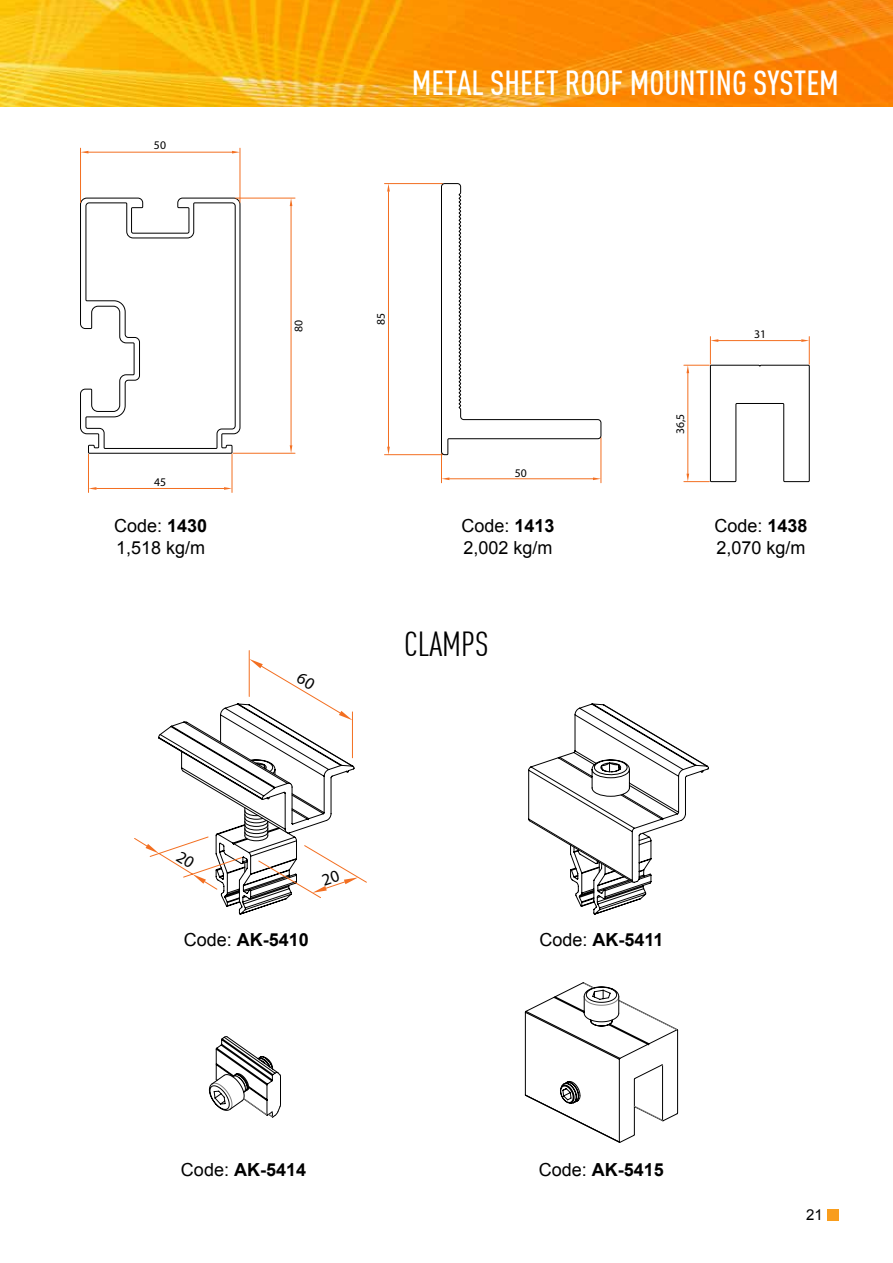
<style>
.page{position:relative;width:893px;height:1263px;background:#fff}
.page>*{position:absolute;margin:0;border:0;box-sizing:border-box;transform-origin:0 0}
.t1{font:500 34.05px "DIN Condens";color:#fff}
.t2{font:34.05px "DIN Condens";color:#000}
.t3{font:18px/21.6px "Arial";color:#000}
.t4{font:700 18px "Arial";color:#000}
.t5{font:15px "Arial";color:#000}
.t6{font:11.7px "Myriad Pro";color:#000}
.s1{font-weight:700}
.s2{font-weight:400}
</style>
<div class="page">
<div style="left:827px;top:1209px;width:12px;height:12px;background:#f99d1c"></div>
<img style="left:0;top:0;width:893px;height:107px">
<svg style="left:684px;top:337px;width:126px;height:145px"></svg>
<svg style="left:80px;top:197px;width:161px;height:257px"></svg>
<hr style="left:80px;top:148px;width:1px;height:54px;background:#f36f21">
<hr style="left:240px;top:148px;width:1px;height:54px;background:#f36f21">
<hr style="left:88px;top:152px;width:144px;height:1px;background:#f36f21">
<svg style="left:81px;top:151px;width:7px;height:2px"></svg>
<svg style="left:232px;top:151px;width:8px;height:2px"></svg>
<hr style="left:236px;top:198px;width:59px;height:1px;background:#f36f21">
<hr style="left:233px;top:453px;width:62px;height:1px;background:#f36f21">
<hr style="left:291px;top:206px;width:1px;height:239px;background:#f36f21">
<svg style="left:290px;top:198px;width:2px;height:8px"></svg>
<svg style="left:290px;top:445px;width:2px;height:8px"></svg>
<hr style="left:88px;top:454px;width:1px;height:38px;background:#f36f21">
<hr style="left:232px;top:454px;width:1px;height:38px;background:#f36f21">
<hr style="left:96px;top:488px;width:128px;height:1px;background:#f36f21">
<svg style="left:89px;top:487px;width:7px;height:3px"></svg>
<svg style="left:224px;top:487px;width:8px;height:3px"></svg>
<hr style="left:384px;top:183px;width:59px;height:1px;background:#f36f21">
<hr style="left:384px;top:454px;width:59px;height:1px;background:#f36f21">
<hr style="left:388px;top:192px;width:1px;height:255px;background:#f36f21">
<svg style="left:387px;top:184px;width:3px;height:8px"></svg>
<svg style="left:387px;top:447px;width:3px;height:8px"></svg>
<hr style="left:441px;top:453px;width:1px;height:30px;background:#f36f21">
<hr style="left:601px;top:437px;width:1px;height:46px;background:#f36f21">
<hr style="left:449px;top:478px;width:144px;height:1px;background:#f36f21">
<svg style="left:442px;top:477px;width:7px;height:3px"></svg>
<svg style="left:593px;top:477px;width:8px;height:3px"></svg>
<svg style="left:441px;top:183px;width:161px;height:272px"></svg>
<svg style="left:528px;top:703px;width:181px;height:212px"></svg>
<svg style="left:209px;top:1036px;width:72px;height:81px"></svg>
<svg style="left:525px;top:982px;width:153px;height:161px"></svg>
<svg style="left:134px;top:650px;width:233px;height:265px"></svg>
<p class="t6" style="left:154px;top:137px;width:14px">50</p>
<p class="t6" style="left:154px;top:475px;width:14px">45</p>
<p class="t3" style="left:114px;top:515px;width:95px">Code: <span class="s1">1430<br></span>1,518 kg/m</p>
<h1 class="t1" style="left:412px;top:62px;width:429px">METAL SHEET ROOF MOUNTING SYSTEM</h1>
<p class="t6" style="left:291px;top:332px;width:14px;rotate:-90deg">80</p>
<p class="t6" style="left:374px;top:325px;width:14px;rotate:-90deg">85</p>
<p class="t6" style="left:515px;top:465px;width:14px">50</p>
<p class="t3" style="left:461px;top:515px;width:95px">Code: <span class="s1">1413<br></span>2,002 kg/m</p>
<h1 class="t2" style="left:404px;top:624px;width:86px">CLAMPS</h1>
<p class="t6" style="left:673px;top:434px;width:22px;rotate:-90deg">36,5</p>
<p class="t6" style="left:754px;top:327px;width:14px">31</p>
<p class="t3" style="left:715px;top:515px;width:95px">Code: <span class="s1">1438<br></span>2,070 kg/m</p>
<p class="t4" style="left:184px;top:928px;width:127px"><span class="s2">Code:</span> AK-5410</p>
<p class="t4" style="left:539px;top:928px;width:126px"><span class="s2">Code:</span> AK-5411</p>
<p class="t4" style="left:181px;top:1158px;width:127px"><span class="s2">Code:</span> AK-5414</p>
<p class="t4" style="left:539px;top:1158px;width:127px"><span class="s2">Code:</span> AK-5415</p>
<p class="t5" style="left:806px;top:1205px;width:18px">21</p>
</div>
